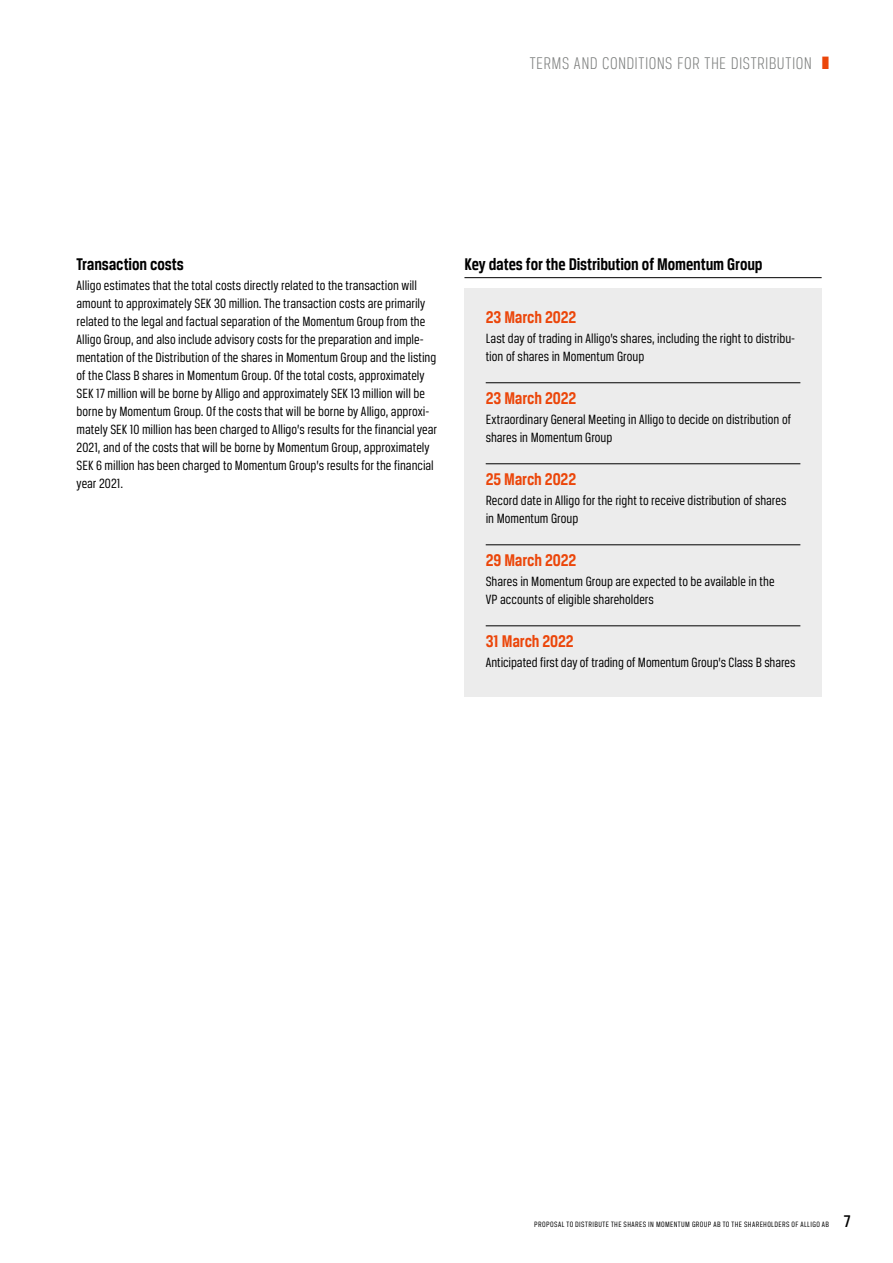
<style>
.page{position:relative;width:893px;height:1263px;background:#fff}
.page>*{position:absolute;margin:0;border:0;box-sizing:border-box;transform-origin:0 0}
.t1{font:700 18px "Breuer Condensed";letter-spacing:-.005em;color:#000}
.t2{font:700 18px "Breuer Condensed";letter-spacing:-.005em;color:#eb460a}
.t3{font:300 18px "Breuer Condensed";letter-spacing:.02em;color:#7b7d7c}
.t4{font:14.25px/18px "Breuer Condensed";color:#000}
.t5{font:8.25px "Breuer Condensed";letter-spacing:.05em;color:#000}
.s1{color:#eb460a}
.s2{font-weight:500;font-size:18px}
</style>
<div class="page">
<hr style="left:464px;top:277px;width:358px;height:1px;background:#000">
<div style="left:464px;top:288px;width:358px;height:409px;background:#ececec"></div>
<hr style="left:486px;top:382px;width:314px;height:1px;background:#000">
<hr style="left:486px;top:463px;width:314px;height:1px;background:#000">
<hr style="left:486px;top:544px;width:314px;height:1px;background:#000">
<hr style="left:486px;top:625px;width:314px;height:1px;background:#000">
<p class="t3" style="left:530px;top:54px;width:301px">TERMS AND CONDITIONS FOR THE DISTRIBUTION <span class="s1">❚</span></p>
<p class="t1" style="left:77px;top:254px;width:109px">Transaction costs</p>
<p class="t4" style="left:77px;top:276px;width:362px">Alligo estimates that the total costs directly related to the transaction will amount to approximately SEK 30 million. The transaction costs are primarily related to the legal and factual separation of the Momentum Group from the Alligo Group, and also include advisory costs for the preparation and imple&shy;mentation of the Distribution of the shares in Momentum Group and the listing of the Class B shares in Momentum Group. Of the total costs, approximately SEK 17 million will be borne by Alligo and approximately SEK 13 million will be borne by Momentum Group. Of the costs that will be borne by Alligo, approxi&shy;mately SEK 10 million has been charged to Alligo’s results for the financial year 2021, and of the costs that will be borne by Momentum Group, approximately SEK 6 million has been charged to Momentum Group’s results for the financial year 2021.</p>
<p class="t1" style="left:464px;top:254px;width:300px">Key dates for the Distribution of Momentum Group</p>
<p class="t2" style="left:486px;top:307px;width:92px">23 March 2022</p>
<p class="t4" style="left:486px;top:329px;width:311px">Last day of trading in Alligo’s shares, including the right to distribu&shy;tion of shares in Momentum Group</p>
<p class="t2" style="left:486px;top:388px;width:92px">23 March 2022</p>
<p class="t4" style="left:486px;top:410px;width:307px">Extraordinary General Meeting in Alligo to decide on distribution of shares in Momentum Group</p>
<p class="t2" style="left:486px;top:469px;width:92px">25 March 2022</p>
<p class="t4" style="left:486px;top:491px;width:302px">Record date in Alligo for the right to receive distribution of shares in Momentum Group</p>
<p class="t2" style="left:486px;top:550px;width:92px">29 March 2022</p>
<p class="t4" style="left:486px;top:572px;width:290px">Shares in Momentum Group are expected to be available in the<br>VP accounts of eligible shareholders</p>
<p class="t2" style="left:486px;top:631px;width:89px">31 March 2022</p>
<p class="t4" style="left:486px;top:653px;width:311px">Anticipated first day of trading of Momentum Group’s Class B shares</p>
<p class="t5" style="left:534px;top:1220px;width:318px">PROPOSAL TO DISTRIBUTE THE SHARES IN MOMENTUM GROUP AB TO THE SHAREHOLDERS OF ALLIGO AB <span class="s2">7</span></p>
</div>
